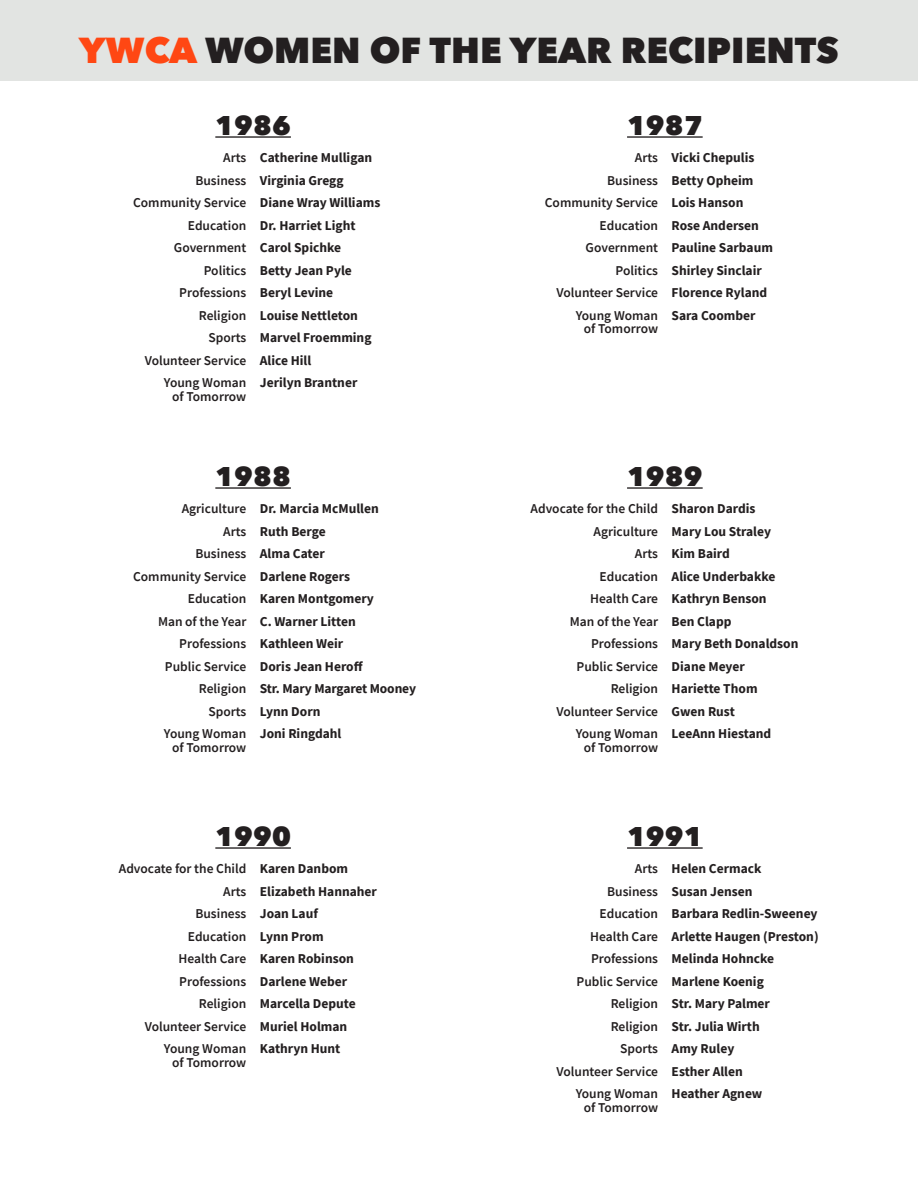
<style>
.page{position:relative;width:918px;height:1188px;background:#fff}
.page>*{position:absolute;margin:0;border:0;box-sizing:border-box;transform-origin:0 0}
.t1{font:800 36px "Avenir Next";color:#231f20}
.Year{font:800 27px "Avenir Next";color:#231f20}
.Names{font:700 13.5px "Source Sans Pro";color:#231f20}
.Categories{font:600 13.5px/13.5px "Source Sans Pro";color:#231f20;text-align:right}
.s1{color:#ff4713}
</style>
<div class="page">
<div style="left:0;top:1px;width:918px;height:80px;background:#e2e4e2"></div>
<hr style="left:215px;top:136px;width:76px;height:2px;background:#231f20">
<hr style="left:215px;top:847px;width:76px;height:2px;background:#231f20">
<hr style="left:627px;top:847px;width:76px;height:2px;background:#231f20">
<hr style="left:215px;top:487px;width:76px;height:2px;background:#231f20">
<hr style="left:627px;top:136px;width:76px;height:2px;background:#231f20">
<hr style="left:627px;top:487px;width:76px;height:2px;background:#231f20">
<h1 class="t1" style="left:79px;top:28px;width:761px"><span class="s1">YWCA</span> WOMEN OF THE YEAR RECIPIENTS</h1>
<p class="Year" style="left:215px;top:109px;width:77px">1986</p>
<p class="Categories" style="left:223px;top:151px;width:25px">Arts</p>
<p class="Categories" style="left:195px;top:173px;width:52px">Business</p>
<p class="Categories" style="left:133px;top:196px;width:115px">Community Service</p>
<p class="Categories" style="left:188px;top:218px;width:60px">Education</p>
<p class="Categories" style="left:174px;top:241px;width:74px">Government</p>
<p class="Categories" style="left:204px;top:263px;width:44px">Politics</p>
<p class="Categories" style="left:179px;top:286px;width:69px">Professions</p>
<p class="Categories" style="left:199px;top:308px;width:49px">Religion</p>
<p class="Categories" style="left:208px;top:331px;width:39px">Sports</p>
<p class="Categories" style="left:145px;top:353px;width:103px">Volunteer Service</p>
<p class="Categories" style="left:164px;top:376px;width:84px">Young Woman of Tomorrow</p>
<p class="Names" style="left:260px;top:148px;width:114px">Catherine Mulligan</p>
<p class="Names" style="left:260px;top:171px;width:85px">Virginia Gregg</p>
<p class="Names" style="left:260px;top:193px;width:122px">Diane Wray Williams</p>
<p class="Names" style="left:260px;top:216px;width:97px">Dr. Harriet Light</p>
<p class="Names" style="left:260px;top:238px;width:83px">Carol Spichke</p>
<p class="Names" style="left:260px;top:261px;width:94px">Betty Jean Pyle</p>
<p class="Names" style="left:260px;top:283px;width:75px">Beryl Levine</p>
<p class="Names" style="left:260px;top:306px;width:100px">Louise Nettleton</p>
<p class="Names" style="left:260px;top:328px;width:113px">Marvel Froemming</p>
<p class="Names" style="left:260px;top:351px;width:53px">Alice Hill</p>
<p class="Names" style="left:260px;top:373px;width:99px">Jerilyn Brantner</p>
<p class="Year" style="left:215px;top:460px;width:77px">1988</p>
<p class="Categories" style="left:182px;top:502px;width:66px">Agriculture</p>
<p class="Categories" style="left:223px;top:524px;width:25px">Arts</p>
<p class="Categories" style="left:195px;top:547px;width:52px">Business</p>
<p class="Categories" style="left:133px;top:569px;width:115px">Community Service</p>
<p class="Categories" style="left:188px;top:592px;width:60px">Education</p>
<p class="Categories" style="left:158px;top:614px;width:90px">Man of the Year</p>
<p class="Categories" style="left:179px;top:637px;width:69px">Professions</p>
<p class="Categories" style="left:165px;top:659px;width:83px">Public Service</p>
<p class="Categories" style="left:199px;top:682px;width:49px">Religion</p>
<p class="Categories" style="left:208px;top:704px;width:39px">Sports</p>
<p class="Categories" style="left:164px;top:727px;width:84px">Young Woman of Tomorrow</p>
<p class="Names" style="left:260px;top:499px;width:120px">Dr. Marcia McMullen</p>
<p class="Names" style="left:260px;top:522px;width:67px">Ruth Berge</p>
<p class="Names" style="left:260px;top:544px;width:67px">Alma Cater</p>
<p class="Names" style="left:260px;top:567px;width:92px">Darlene Rogers</p>
<p class="Names" style="left:260px;top:589px;width:116px">Karen Montgomery</p>
<p class="Names" style="left:260px;top:612px;width:97px">C. Warner Litten</p>
<p class="Names" style="left:260px;top:634px;width:85px">Kathleen Weir</p>
<p class="Names" style="left:260px;top:657px;width:105px">Doris Jean Heroff</p>
<p class="Names" style="left:260px;top:679px;width:158px">Str. Mary Margaret Mooney</p>
<p class="Names" style="left:260px;top:702px;width:62px">Lynn Dorn</p>
<p class="Names" style="left:260px;top:724px;width:83px">Joni Ringdahl</p>
<p class="Year" style="left:627px;top:109px;width:77px">1987</p>
<p class="Categories" style="left:635px;top:151px;width:25px">Arts</p>
<p class="Categories" style="left:607px;top:173px;width:52px">Business</p>
<p class="Categories" style="left:545px;top:196px;width:115px">Community Service</p>
<p class="Categories" style="left:600px;top:218px;width:60px">Education</p>
<p class="Categories" style="left:586px;top:241px;width:74px">Government</p>
<p class="Categories" style="left:615px;top:263px;width:44px">Politics</p>
<p class="Categories" style="left:556px;top:286px;width:103px">Volunteer Service</p>
<p class="Categories" style="left:576px;top:308px;width:84px">Young Woman of Tomorrow</p>
<p class="Names" style="left:672px;top:148px;width:84px">Vicki Chepulis</p>
<p class="Names" style="left:672px;top:171px;width:83px">Betty Opheim</p>
<p class="Names" style="left:672px;top:193px;width:73px">Lois Hanson</p>
<p class="Names" style="left:672px;top:216px;width:89px">Rose Andersen</p>
<p class="Names" style="left:672px;top:238px;width:103px">Pauline Sarbaum</p>
<p class="Names" style="left:672px;top:261px;width:92px">Shirley Sinclair</p>
<p class="Names" style="left:672px;top:283px;width:97px">Florence Ryland</p>
<p class="Names" style="left:672px;top:306px;width:85px">Sara Coomber</p>
<p class="Year" style="left:627px;top:460px;width:77px">1989</p>
<p class="Categories" style="left:531px;top:502px;width:129px">Advocate for the Child</p>
<p class="Categories" style="left:593px;top:524px;width:66px">Agriculture</p>
<p class="Categories" style="left:635px;top:547px;width:25px">Arts</p>
<p class="Categories" style="left:600px;top:569px;width:60px">Education</p>
<p class="Categories" style="left:590px;top:592px;width:69px">Health Care</p>
<p class="Categories" style="left:570px;top:614px;width:90px">Man of the Year</p>
<p class="Categories" style="left:591px;top:637px;width:69px">Professions</p>
<p class="Categories" style="left:577px;top:659px;width:83px">Public Service</p>
<p class="Categories" style="left:611px;top:682px;width:49px">Religion</p>
<p class="Categories" style="left:556px;top:704px;width:103px">Volunteer Service</p>
<p class="Categories" style="left:576px;top:727px;width:84px">Young Woman of Tomorrow</p>
<p class="Names" style="left:672px;top:499px;width:85px">Sharon Dardis</p>
<p class="Names" style="left:672px;top:522px;width:101px">Mary Lou Straley</p>
<p class="Names" style="left:672px;top:544px;width:60px">Kim Baird</p>
<p class="Names" style="left:672px;top:567px;width:105px">Alice Underbakke</p>
<p class="Names" style="left:672px;top:589px;width:97px">Kathryn Benson</p>
<p class="Names" style="left:672px;top:612px;width:61px">Ben Clapp</p>
<p class="Names" style="left:672px;top:634px;width:128px">Mary Beth Donaldson</p>
<p class="Names" style="left:672px;top:657px;width:75px">Diane Meyer</p>
<p class="Names" style="left:672px;top:679px;width:87px">Hariette Thom</p>
<p class="Names" style="left:672px;top:702px;width:65px">Gwen Rust</p>
<p class="Names" style="left:672px;top:724px;width:101px">LeeAnn Hiestand</p>
<p class="Year" style="left:215px;top:820px;width:77px">1990</p>
<p class="Year" style="left:627px;top:820px;width:77px">1991</p>
<p class="Categories" style="left:119px;top:862px;width:129px">Advocate for the Child</p>
<p class="Categories" style="left:223px;top:884px;width:25px">Arts</p>
<p class="Categories" style="left:195px;top:907px;width:52px">Business</p>
<p class="Categories" style="left:188px;top:929px;width:60px">Education</p>
<p class="Categories" style="left:179px;top:952px;width:69px">Health Care</p>
<p class="Categories" style="left:179px;top:974px;width:69px">Professions</p>
<p class="Categories" style="left:199px;top:997px;width:49px">Religion</p>
<p class="Categories" style="left:145px;top:1019px;width:103px">Volunteer Service</p>
<p class="Categories" style="left:164px;top:1042px;width:84px">Young Woman of Tomorrow</p>
<p class="Names" style="left:260px;top:859px;width:90px">Karen Danbom</p>
<p class="Names" style="left:260px;top:882px;width:119px">Elizabeth Hannaher</p>
<p class="Names" style="left:260px;top:904px;width:60px">Joan Lauf</p>
<p class="Names" style="left:260px;top:927px;width:65px">Lynn Prom</p>
<p class="Names" style="left:260px;top:949px;width:96px">Karen Robinson</p>
<p class="Names" style="left:260px;top:972px;width:89px">Darlene Weber</p>
<p class="Names" style="left:260px;top:994px;width:97px">Marcella Depute</p>
<p class="Names" style="left:260px;top:1017px;width:89px">Muriel Holman</p>
<p class="Names" style="left:260px;top:1039px;width:82px">Kathryn Hunt</p>
<p class="Categories" style="left:635px;top:862px;width:25px">Arts</p>
<p class="Categories" style="left:607px;top:884px;width:52px">Business</p>
<p class="Categories" style="left:600px;top:907px;width:60px">Education</p>
<p class="Categories" style="left:590px;top:929px;width:69px">Health Care</p>
<p class="Categories" style="left:591px;top:952px;width:69px">Professions</p>
<p class="Categories" style="left:577px;top:974px;width:83px">Public Service</p>
<p class="Categories" style="left:611px;top:997px;width:49px">Religion</p>
<p class="Categories" style="left:611px;top:1019px;width:49px">Religion</p>
<p class="Categories" style="left:620px;top:1042px;width:39px">Sports</p>
<p class="Categories" style="left:556px;top:1064px;width:103px">Volunteer Service</p>
<p class="Categories" style="left:576px;top:1087px;width:84px">Young Woman of Tomorrow</p>
<p class="Names" style="left:672px;top:859px;width:91px">Helen Cermack</p>
<p class="Names" style="left:672px;top:882px;width:82px">Susan Jensen</p>
<p class="Names" style="left:672px;top:904px;width:148px">Barbara Redlin-Sweeney</p>
<p class="Names" style="left:672px;top:927px;width:149px">Arlette Haugen (Preston)</p>
<p class="Names" style="left:672px;top:949px;width:104px">Melinda Hohncke</p>
<p class="Names" style="left:672px;top:972px;width:94px">Marlene Koenig</p>
<p class="Names" style="left:672px;top:994px;width:100px">Str. Mary Palmer</p>
<p class="Names" style="left:672px;top:1017px;width:90px">Str. Julia Wirth</p>
<p class="Names" style="left:672px;top:1039px;width:64px">Amy Ruley</p>
<p class="Names" style="left:672px;top:1062px;width:73px">Esther Allen</p>
<p class="Names" style="left:672px;top:1084px;width:92px">Heather Agnew</p>
</div>
